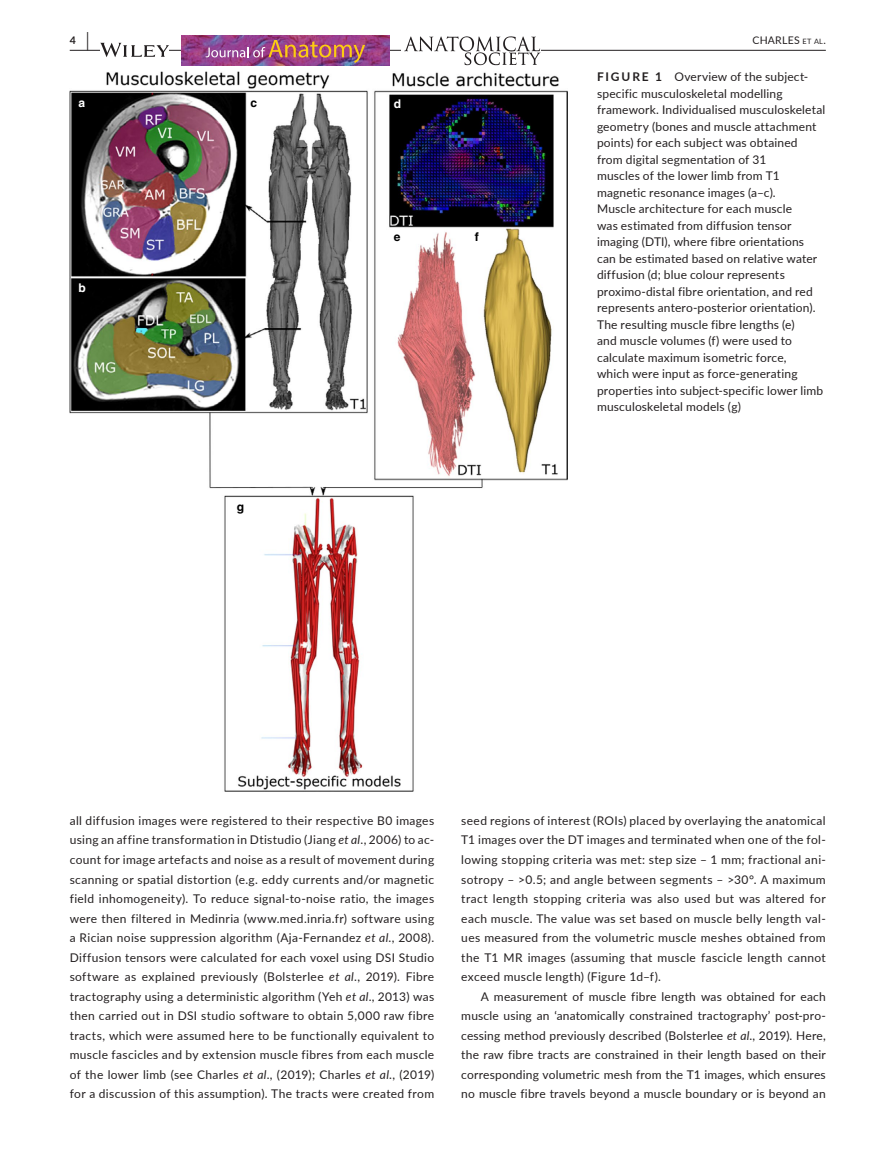
<style>
.page{position:relative;width:893px;height:1174px;background:#fff}
.page>*{position:absolute;margin:0;border:0;box-sizing:border-box;transform-origin:0 0}
.t1{font:12px/19.5px "Lato";letter-spacing:.015em;color:#231f20;text-align:justify}
.t2{font:700 12px "Helvetica";color:#000}
.t3{font:700 12px "Helvetica";color:#fff}
.t4{font:10.5px "Lato";letter-spacing:.025em;color:#231f20}
.t5{font:700 10.5px "Lato";color:#231f20}
.s1{font-size:19.5px}
.s2{font-size:7.35px}
.s3{font-weight:700}
.s4{font-style:italic}
</style>
<div class="page">
<hr style="left:70px;top:50px;width:756px;height:1px;background:#231f20">
<svg style="left:100px;top:43px;width:69px;height:14px"></svg>
<img style="left:181px;top:35px;width:209px;height:30px">
<img style="left:205px;top:40px;width:160px;height:23px">
<img style="left:402px;top:36px;width:139px;height:29px">
<img style="left:70px;top:72px;width:497px;height:719px">
<p class="t5" style="left:70px;top:33px;width:21px">4 <span class="s1">|</span></p>
<p class="t4" style="left:752px;top:33px;width:75px">CHARLES <span class="s2">et al</span>.</p>
<p class="t3" style="left:78px;top:95px;width:8px">a</p>
<p class="t3" style="left:394px;top:97px;width:9px">d</p>
<p class="t2" style="left:250px;top:95px;width:8px">c</p>
<p class="t3" style="left:78px;top:280px;width:9px">b</p>
<p class="t2" style="left:394px;top:229px;width:8px">e</p>
<p class="t2" style="left:475px;top:229px;width:5px">f</p>
<p class="t2" style="left:237px;top:499px;width:9px">g</p>
<p class="t1" style="left:597px;top:68px;width:230px;line-height:16.5px;text-align:left"><span class="s3">FIGURE 1</span> Overview of the subject&shy;specific musculoskeletal modelling framework. Individualised musculoskeletal geometry (bones and muscle attachment points) for each subject was obtained from digital segmentation of 31<br>muscles of the lower limb from T1 magnetic resonance images (a–c).<br>Muscle architecture for each muscle<br>was estimated from diffusion tensor imaging (DTI), where fibre orientations can be estimated based on relative water diffusion (d; blue colour represents proximo-distal fibre orientation, and red represents antero-posterior orientation).<br>The resulting muscle fibre lengths (e)<br>and muscle volumes (f) were used to calculate maximum isometric force,<br>which were input as force-generating properties into subject-specific lower limb musculoskeletal models (g)</p>
<p class="t1" style="left:70px;top:810px;width:366px">all diffusion images were registered to their respective B0 images using an affine transformation in Dtistudio (Jiang <span class="s4">et al</span>., 2006) to ac&shy;count for image artefacts and noise as a result of movement during scanning or spatial distortion (e.g. eddy currents and/or magnetic field inhomogeneity). To reduce signal-to-noise ratio, the images were then filtered in Medinria (www.med.inria.fr) software using a Rician noise suppression algorithm (Aja-Fernandez <span class="s4">et al</span>., 2008).<br>Diffusion tensors were calculated for each voxel using DSI Studio software as explained previously (Bolsterlee <span class="s4">et al</span>., 2019). Fibre tractography using a deterministic algorithm (Yeh <span class="s4">et al</span>., 2013) was then carried out in DSI studio software to obtain 5,000 raw fibre tracts, which were assumed here to be functionally equivalent to muscle fascicles and by extension muscle fibres from each muscle of the lower limb (see Charles <span class="s4">et al</span>., (2019); Charles <span class="s4">et al</span>., (2019) for a discussion of this assumption). The tracts were created from</p>
<p class="t1" style="left:461px;top:810px;width:366px">seed regions of interest (ROIs) placed by overlaying the anatomical T1 images over the DT images and terminated when one of the fol&shy;lowing stopping criteria was met: step size – 1 mm; fractional ani&shy;sotropy – &gt;0.5; and angle between segments – &gt;30°. A maximum tract length stopping criteria was also used but was altered for each muscle. The value was set based on muscle belly length val&shy;ues measured from the volumetric muscle meshes obtained from the T1 MR images (assuming that muscle fascicle length cannot exceed muscle length) (Figure 1d–f).</p>
<p class="t1" style="left:461px;top:986px;width:366px;text-indent:20px">A measurement of muscle fibre length was obtained for each muscle using an ‘anatomically constrained tractography’ post-pro&shy;cessing method previously described (Bolsterlee <span class="s4">et al</span>., 2019). Here, the raw fibre tracts are constrained in their length based on their corresponding volumetric mesh from the T1 images, which ensures no muscle fibre travels beyond a muscle boundary or is beyond an</p>
</div>
